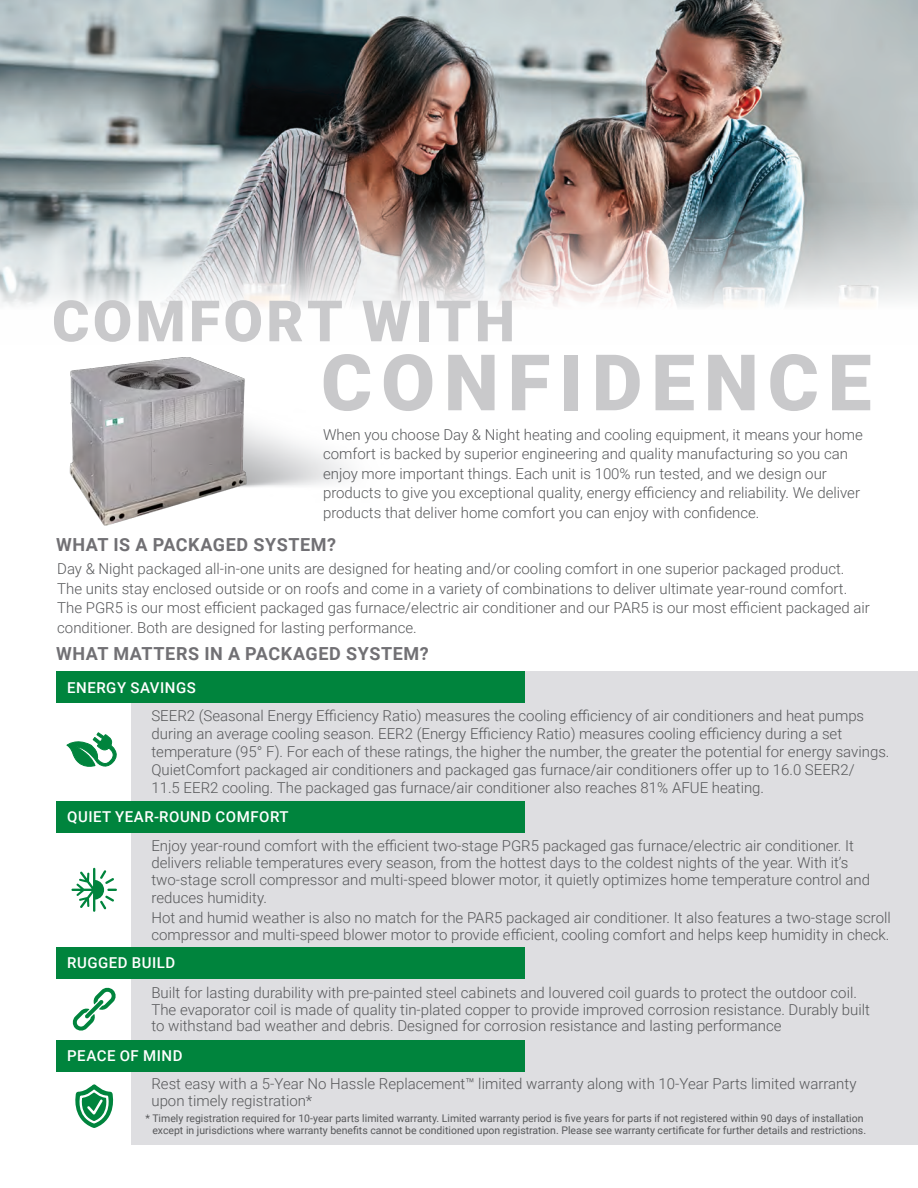
<style>
.page{position:relative;width:918px;height:1188px;background:#fff}
.page>*{position:absolute;margin:0;border:0;box-sizing:border-box;transform-origin:0 0}
.t1{font:900 78px "Roboto";letter-spacing:.115em;color:#c9c9cb}
.t2{font:900 57px "Roboto";letter-spacing:.06em;color:#c9c9cb}
.t3{font:700 18px "Roboto";letter-spacing:.035em;color:#717074}
.t4{font:300 15px/19.5px "Roboto";color:#57585a}
.t5{font:500 15px "Roboto";letter-spacing:.035em;color:#fff}
.t6{font:10.5px/12px "Roboto";color:#57585a;text-align:right}
</style>
<div class="page">
<img style="left:0;top:0;width:918px;height:307px">
<div style="left:131px;top:671px;width:787px;height:473px;background:#dedee1"></div>
<div style="left:56px;top:671px;width:469px;height:32px;background:#00843d"></div>
<div style="left:56px;top:947px;width:469px;height:32px;background:#00843d"></div>
<div style="left:56px;top:1040px;width:469px;height:31px;background:#00843d"></div>
<div style="left:56px;top:801px;width:469px;height:32px;background:#00843d"></div>
<img style="left:69px;top:357px;width:190px;height:168px">
<svg style="left:71px;top:868px;width:46px;height:44px"></svg>
<svg style="left:66px;top:732px;width:51px;height:35px"></svg>
<svg style="left:75px;top:1084px;width:39px;height:44px"></svg>
<svg style="left:72px;top:987px;width:44px;height:44px"></svg>
<p class="t2" style="left:52px;top:281px;width:464px">COMFORT WITH</p>
<p class="t1" style="left:321px;top:328px;width:552px">CONFIDENCE</p>
<p class="t4" style="left:323px;top:424px;width:541px">When you choose Day &amp; Night heating and cooling equipment, it means your home comfort is backed by superior engineering and quality manufacturing so you can enjoy more important things. Each unit is 100% run tested, and we design our products to give you exceptional quality, energy efficiency and reliability. We deliver products that deliver home comfort you can enjoy with confidence.</p>
<p class="t3" style="left:56px;top:532px;width:281px">WHAT IS A PACKAGED SYSTEM?</p>
<p class="t4" style="left:57px;top:558px;width:814px">Day &amp; Night packaged all-in-one units are designed for heating and/or cooling comfort in one superior packaged product.<br>The units stay enclosed outside or on roofs and come in a variety of combinations to deliver ultimate year-round comfort.<br>The PGR5 is our most efficient packaged gas furnace/electric air conditioner and our PAR5 is our most efficient packaged air conditioner. Both are designed for lasting performance.</p>
<p class="t3" style="left:56px;top:641px;width:374px">WHAT MATTERS IN A PACKAGED SYSTEM?</p>
<p class="t5" style="left:67px;top:677px;width:130px">ENERGY SAVINGS</p>
<p class="t4" style="left:151px;top:707px;width:740px;line-height:18px">SEER2 (Seasonal Energy Efficiency Ratio) measures the cooling efficiency of air conditioners and heat pumps during an average cooling season. EER2 (Energy Efficiency Ratio) measures cooling efficiency during a set temperature (95° F). For each of these ratings, the higher the number, the greater the potential for energy savings.<br>QuietComfort packaged air conditioners and packaged gas furnace/air conditioners offer up to 16.0 SEER2/<br>11.5 EER2 cooling. The packaged gas furnace/air conditioner also reaches 81% AFUE heating.</p>
<p class="t5" style="left:67px;top:807px;width:223px">QUIET YEAR-ROUND COMFORT</p>
<p class="t4" style="left:151px;top:836px;width:720px;line-height:17.2px">Enjoy year-round comfort with the efficient two-stage PGR5 packaged gas furnace/electric air conditioner. It delivers reliable temperatures every season, from the hottest days to the coldest nights of the year. With it’s two-stage scroll compressor and multi-speed blower motor, it quietly optimizes home temperature control and reduces humidity.</p>
<p class="t4" style="left:151px;top:908px;width:741px;line-height:17.2px">Hot and humid weather is also no match for the PAR5 packaged air conditioner. It also features a two-stage scroll compressor and multi-speed blower motor to provide efficient, cooling comfort and helps keep humidity in check.</p>
<p class="t5" style="left:67px;top:953px;width:110px">RUGGED BUILD</p>
<p class="t4" style="left:151px;top:984px;width:720px;line-height:16.5px">Built for lasting durability with pre-painted steel cabinets and louvered coil guards to protect the outdoor coil.<br>The evaporator coil is made of quality tin-plated copper to provide improved corrosion resistance. Durably built to withstand bad weather and debris. Designed for corrosion resistance and lasting performance</p>
<p class="t5" style="left:67px;top:1045px;width:117px">PEACE OF MIND</p>
<p class="t4" style="left:151px;top:1075px;width:707px;line-height:16.5px">Rest easy with a 5-Year No Hassle Replacement™ limited warranty along with 10-Year Parts limited warranty upon timely registration*</p>
<p class="t6" style="left:145px;top:1112px;width:722px">* Timely registration required for 10-year parts limited warranty. Limited warranty period is five years for parts if not registered within 90 days of installation except in jurisdictions where warranty benefits cannot be conditioned upon registration. Please see warranty certificate for further details and restrictions.</p>
</div>
